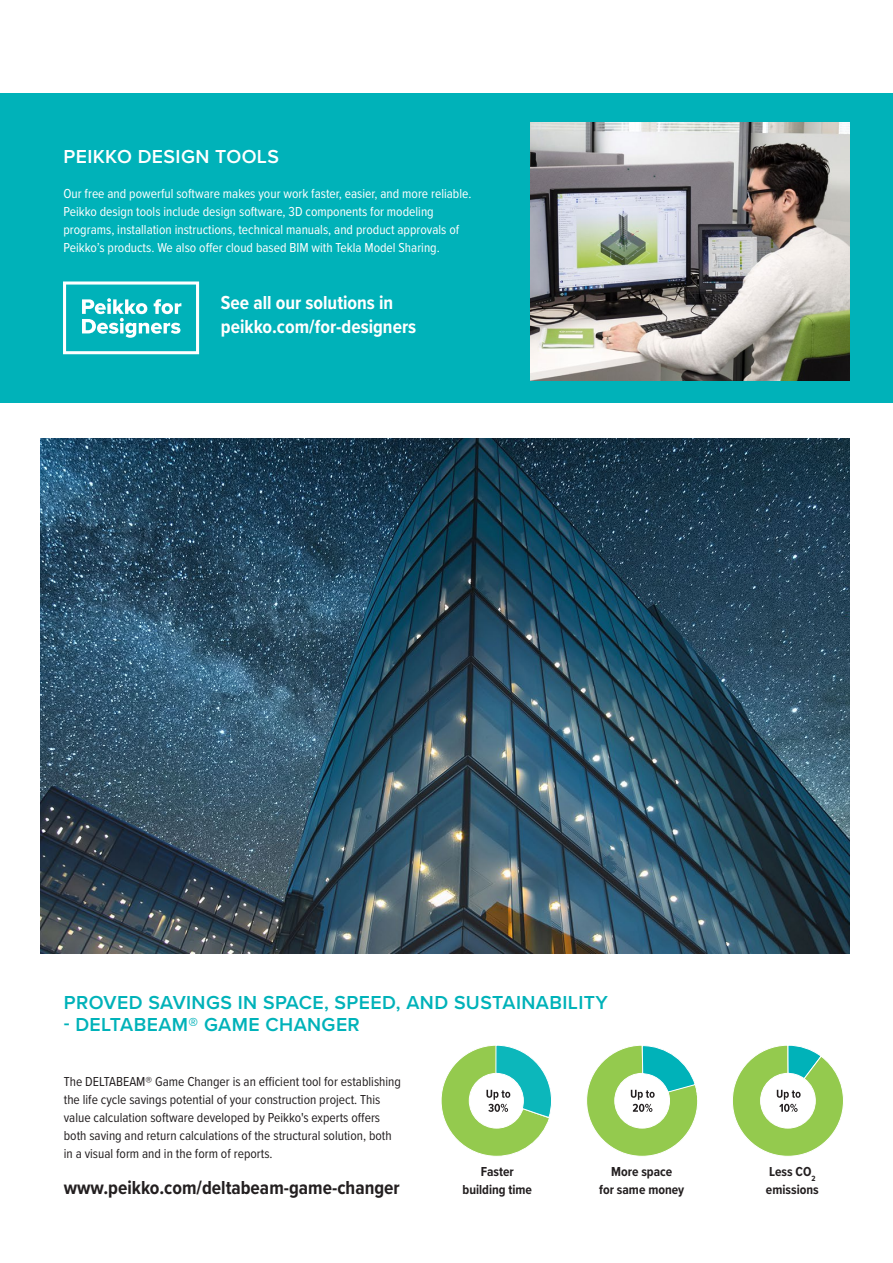
<style>
.page{position:relative;width:893px;height:1263px;background:#fff}
.page>*{position:absolute;margin:0;border:0;box-sizing:border-box;transform-origin:0 0}
.t1{font:600 19.5px "Proxima Nova";letter-spacing:.02em;color:#00b2b9}
.t2{font:700 19.5px/23.4px "Proxima Nova Cond";color:#fff}
.t3{font:700 19.5px "Proxima Nova Cond";color:#231f20}
.t4{font:600 19.5px "Proxima Nova";letter-spacing:.02em;color:#fff}
.t5{font:13.5px/18px "Proxima Nova Cond";color:#fff}
.t6{font:13.5px/18px "Proxima Nova Cond";color:#231f20}
.t7{font:700 13.5px/18px "Proxima Nova Cond";color:#231f20;text-align:center}
</style>
<div class="page">
<div style="left:0;top:94px;width:893px;height:309px;background:#00b2b9"></div>
<img style="left:531px;top:122px;width:319px;height:259px">
<svg style="left:63px;top:281px;width:136px;height:73px"></svg>
<img style="left:41px;top:438px;width:809px;height:515px">
<svg style="left:441px;top:1045px;width:111px;height:112px"></svg>
<svg style="left:586px;top:1045px;width:112px;height:112px"></svg>
<svg style="left:732px;top:1045px;width:112px;height:112px"></svg>
<h1 class="t4" style="left:63px;top:142px;width:217px">PEIKKO DESIGN TOOLS</h1>
<p class="t5" style="left:63px;top:184px;width:410px">Our free and powerful software makes your work faster, easier, and more reliable.<br>Peikko design tools include design software, 3D components for modeling programs, installation instructions, technical manuals, and product approvals of Peikko’s products. We also offer cloud based BIM with Tekla Model Sharing.</p>
<h1 class="t2" style="left:221px;top:291px;width:197px">See all our solutions in peikko.com/for-designers</h1>
<h1 class="t1" style="left:64px;top:987px;width:546px">PROVED SAVINGS IN SPACE, SPEED, AND SUSTAINABILITY</h1>
<h1 class="t1" style="left:64px;top:1010px;width:298px">- DELTABEAM® GAME CHANGER</h1>
<p class="t6" style="left:64px;top:1072px;width:339px">The DELTABEAM® Game Changer is an efficient tool for establishing the life cycle savings potential of your construction project. This value calculation software developed by Peikko's experts offers both saving and return calculations of the structural solution, both in a visual form and in the form of reports.</p>
<h1 class="t3" style="left:64px;top:1173px;width:338px">www.peikko.com/deltabeam-game-changer</h1>
<p class="t7" style="left:462px;top:1163px;width:71px">Faster building time</p>
<p class="t7" style="left:599px;top:1163px;width:87px">More space<br>for same money</p>
<p class="t7" style="left:766px;top:1163px;width:54px;text-align:left">Less CO<sub>2 </sub>emissions</p>
</div>
